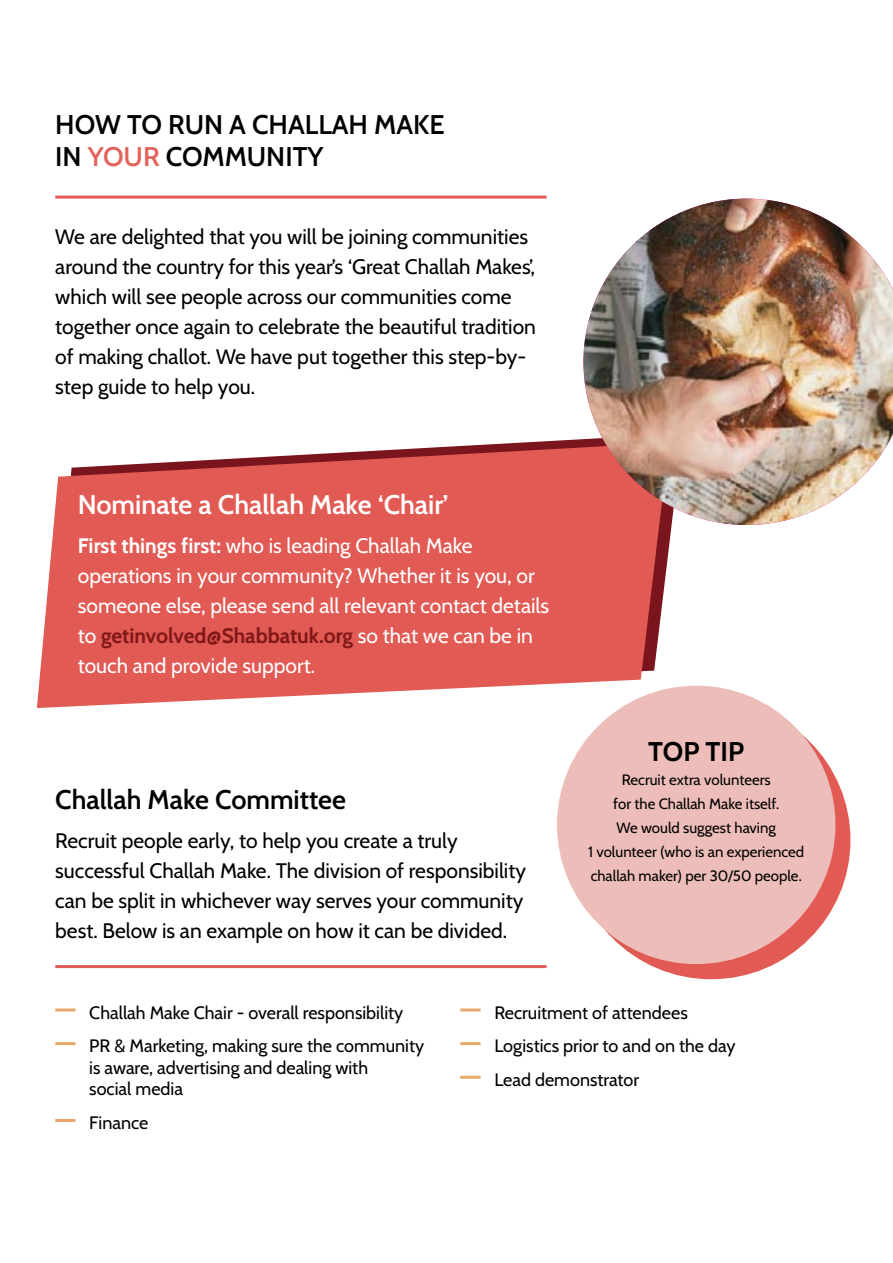
<style>
.page{position:relative;width:893px;height:1263px;background:#fff}
.page>*{position:absolute;margin:0;border:0;box-sizing:border-box;transform-origin:0 0}
.t1{font:600 27px/32.4px "Cabin";color:#000}
.t2{font:600 27px "Cabin";color:#fff}
.t3{font:700 27px "Cabin";color:#000}
.t4{font:21px/30px "Cabin";color:#000}
.t5{font:21px/30px "Cabin";color:#fff}
.t6{font:18px/21.6px "Cabin";color:#000}
.t7{font:15px/24px "Cabin";color:#000;text-align:center}
.s1{color:#e2625c}
.s2{font-weight:700}
.s3{font-weight:700;color:#801817}
</style>
<div class="page">
<svg style="left:37px;top:443px;width:632px;height:265px;background:#e16c67"></svg>
<hr style="left:55px;top:196px;width:492px;height:3px;background:#e25a54">
<hr style="left:55px;top:965px;width:492px;height:3px;background:#e25a54">
<hr style="left:55px;top:1008px;width:20px;height:3px;background:#e7a76a">
<hr style="left:460px;top:1008px;width:21px;height:3px;background:#e7a76a">
<hr style="left:55px;top:1042px;width:20px;height:3px;background:#e7a76a">
<hr style="left:460px;top:1042px;width:21px;height:3px;background:#e7a76a">
<hr style="left:55px;top:1119px;width:20px;height:3px;background:#e7a76a">
<hr style="left:460px;top:1076px;width:21px;height:3px;background:#e7a76a">
<div style="left:572px;top:701px;width:278px;height:278px;background:#e25a54;border-radius:50%"></div>
<div style="left:557px;top:686px;width:278px;height:278px;background:#ecbdb9;border-radius:50%"></div>
<img style="left:583px;top:199px;width:310px;height:326px">
<p class="t1" style="left:55px;top:106px;width:391px">HOW TO RUN A CHALLAH MAKE<br>IN <span class="s1">YOUR</span> COMMUNITY</p>
<p class="t4" style="left:55px;top:220px;width:482px">We are delighted that you will be joining communities around the country for this year’s ‘Great Challah Makes’, which will see people across our communities come together once again to celebrate the beautiful tradition of making challot. We have put together this step-by&shy;step guide to help you.</p>
<p class="t2" style="left:78px;top:483px;width:372px">Nominate a Challah Make ‘Chair’</p>
<p class="t5" style="left:78px;top:529px;width:473px"><span class="s2">First things first:</span> who is leading Challah Make operations in your community? Whether it is you, or someone else, please send all relevant contact details to <span class="s3">getinvolved@Shabbatuk.org</span> so that we can be in touch and provide support.</p>
<p class="t1" style="left:55px;top:781px;width:292px">Challah Make Committee</p>
<p class="t4" style="left:55px;top:824px;width:472px">Recruit people early, to help you create a truly successful Challah Make. The division of responsibility can be split in whichever way serves your community best. Below is an example on how it can be divided.</p>
<p class="t3" style="left:648px;top:730px;width:97px">TOP TIP</p>
<p class="t7" style="left:588px;top:766px;width:218px">Recruit extra volunteers<br>for the Challah Make itself.<br>We would suggest having<br>1 volunteer (who is an experienced challah maker) per 30/50 people.</p>
<p class="t6" style="left:89px;top:1000px;width:316px">Challah Make Chair - overall responsibility</p>
<p class="t6" style="left:494px;top:1000px;width:195px">Recruitment of attendees</p>
<p class="t6" style="left:89px;top:1034px;width:336px">PR &amp; Marketing, making sure the community is aware, advertising and dealing with<br>social media</p>
<p class="t6" style="left:494px;top:1034px;width:243px">Logistics prior to and on the day</p>
<p class="t6" style="left:89px;top:1111px;width:61px">Finance</p>
<p class="t6" style="left:494px;top:1067px;width:146px">Lead demonstrator</p>
</div>
